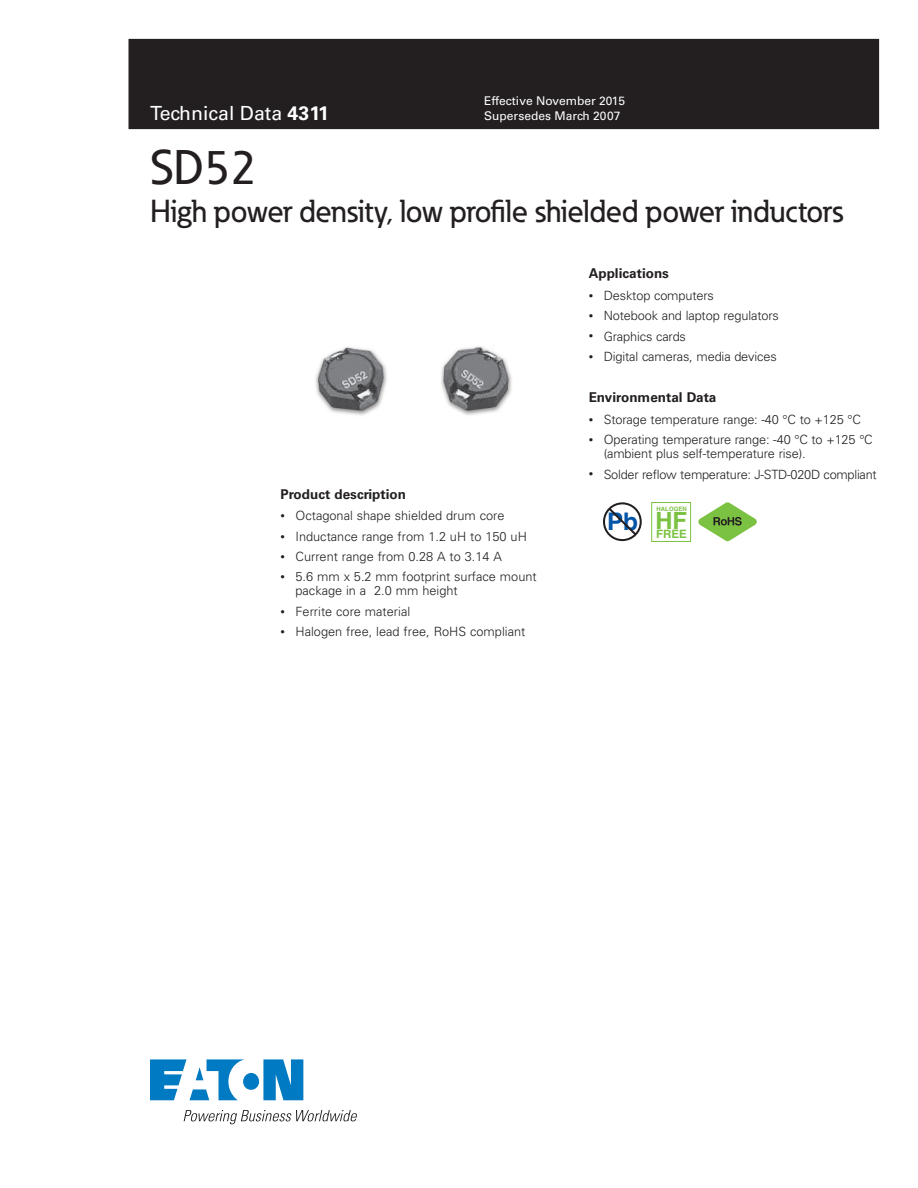
<style>
.page{position:relative;width:918px;height:1188px;background:#fff}
.page>*{position:absolute;margin:0;border:0;box-sizing:border-box;transform-origin:0 0}
.t1{font:500 48px "Eaton";color:#231f20}
.t2{font:500 31.5px "Eaton";letter-spacing:-.01em;color:#231f20}
.t3{font:700 24.3px "Helvetica";color:#0154a6}
.t4{font:700 23.7px "Helvetica";color:#7bc142}
.t5{font:19.5px "Univers LT Std";color:#fff}
.t6{font:700 13.5px "Univers LT Std";color:#231f20}
.t7{font:300 12.75px/14.2px "Univers";letter-spacing:-.01em;color:#231f20}
.t8{font:12px/15px "Univers LT Std";color:#fff}
.t9{font:700 11.55px "Helvetica";color:#7bc142}
.t10{font:700 6px "Helvetica";color:#7bc142}
.s1{font-weight:700}
.s2{font-size:9px}
</style>
<div class="page">
<svg style="left:150px;top:1059px;width:153px;height:41px"></svg>
<svg style="left:184px;top:1110px;width:173px;height:14px"></svg>
<div style="left:129px;top:39px;width:750px;height:90px;background:#231f20"></div>
<svg style="left:603px;top:502px;width:39px;height:39px"></svg>
<div style="left:652px;top:502px;width:39px;height:40px;border:1px solid #7bc142"></div>
<svg style="left:698px;top:502px;width:59px;height:39px"></svg>
<img style="left:315px;top:346px;width:197px;height:70px">
<h3 class="t5" style="left:150px;top:102px;width:181px">Technical Data <span class="s1">4311</span></h3>
<p class="t8" style="left:484px;top:93px;width:142px">Effective November 2015<br>Supersedes March 2007</p>
<h1 class="t1" style="left:150px;top:138px;width:108px">SD52</h1>
<h2 class="t2" style="left:150px;top:191px;width:695px">High power density, low profile shielded power inductors</h2>
<p class="t6" style="left:280px;top:486px;width:127px">Product description</p>
<p class="t7" style="left:280px;top:508px;width:226px"><span class="s2">•</span> Octagonal shape shielded drum core</p>
<p class="t7" style="left:280px;top:529px;width:248px"><span class="s2">•</span> Inductance range from 1.2 uH to 150 uH</p>
<p class="t7" style="left:280px;top:549px;width:223px"><span class="s2">•</span> Current range from 0.28 A to 3.14 A</p>
<p class="t7" style="left:296px;top:569px;width:243px;text-indent:-15px"><span class="s2">•</span> 5.6 mm x 5.2 mm footprint surface mount package in a 2.0 mm height</p>
<p class="t7" style="left:280px;top:604px;width:131px"><span class="s2">•</span> Ferrite core material</p>
<p class="t7" style="left:280px;top:624px;width:246px"><span class="s2">•</span> Halogen free, lead free, RoHS compliant</p>
<p class="t6" style="left:589px;top:266px;width:82px">Applications</p>
<p class="t7" style="left:589px;top:288px;width:127px"><span class="s2">•</span> Desktop computers</p>
<p class="t7" style="left:589px;top:308px;width:192px"><span class="s2">•</span> Notebook and laptop regulators</p>
<p class="t7" style="left:589px;top:329px;width:99px"><span class="s2">•</span> Graphics cards</p>
<p class="t7" style="left:589px;top:349px;width:190px"><span class="s2">•</span> Digital cameras, media devices</p>
<p class="t6" style="left:589px;top:389px;width:129px">Environmental Data</p>
<p class="t7" style="left:589px;top:412px;width:274px"><span class="s2">•</span> Storage temperature range: -40 °C to +125 °C</p>
<p class="t7" style="left:604px;top:432px;width:271px;text-indent:-15px"><span class="s2">•</span> Operating temperature range: -40 °C to +125 °C (ambient plus self-temperature rise).</p>
<p class="t7" style="left:589px;top:467px;width:290px"><span class="s2">•</span> Solder reflow temperature: J-STD-020D compliant</p>
<h3 class="t3" style="left:607px;top:506px;width:33px">Pb</h3>
<p class="t10" style="left:657px;top:505px;width:32px">HALOGEN</p>
<h3 class="t4" style="left:655px;top:506px;width:33px">HF</h3>
<p class="t9" style="left:656px;top:527px;width:32px">FREE</p>
</div>
